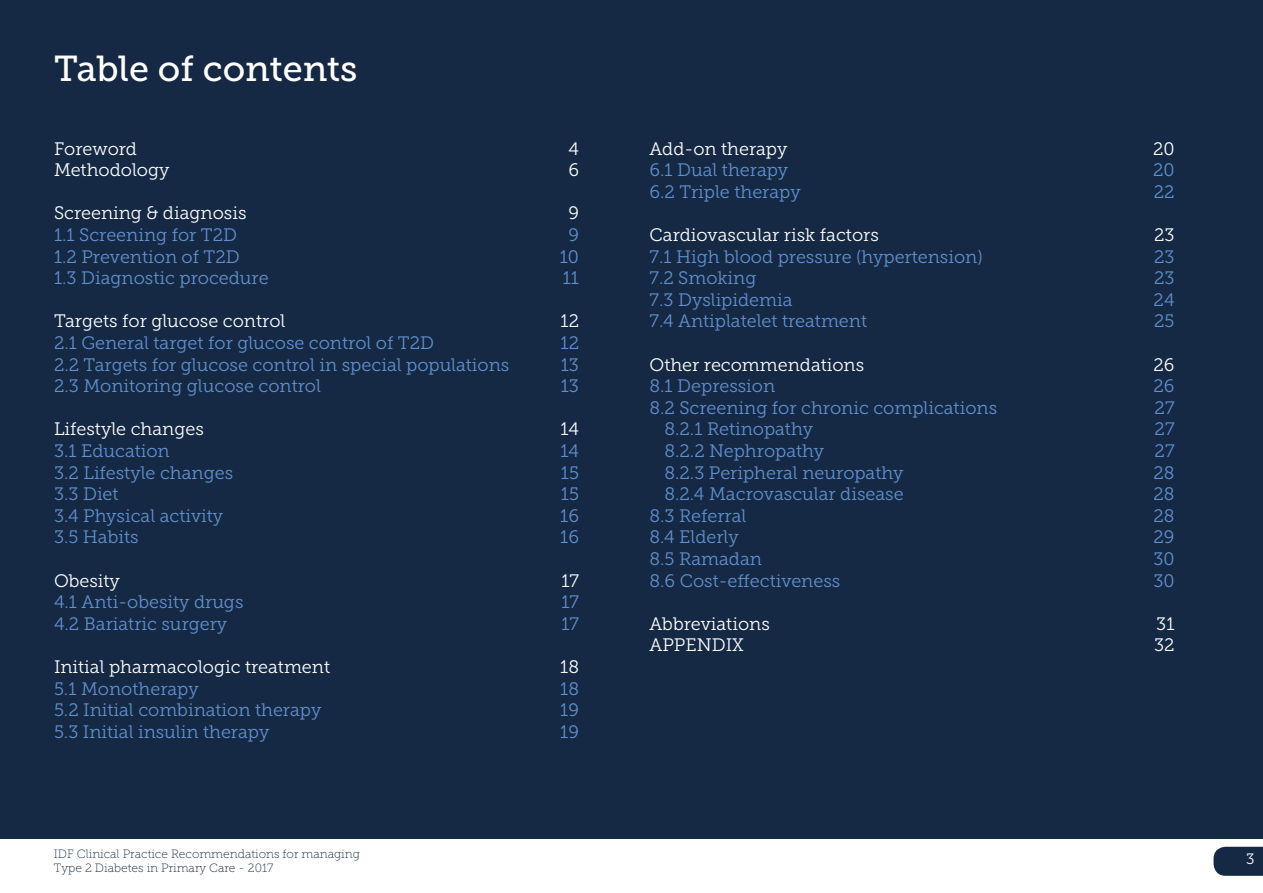
<style>
.page{position:relative;width:1263px;height:893px;background:#fff}
.page>*{position:absolute;margin:0;border:0;box-sizing:border-box;transform-origin:0 0}
.t1{font:36px "Museo Slab 500";color:#fff}
.t2{font:18px "Museo Slab 300";color:#6190ce}
.t3{font:18px "Museo Slab 300";color:#fff}
.t4{font:15px "Museo Slab 300";color:#fff}
.t5{font:12px/14.4px "Museo Slab 100";color:#152945}
</style>
<div class="page">
<svg style="left:1213px;top:847px;width:50px;height:29px"></svg>
<div style="left:1px;top:0;width:1262px;height:839px;background:#152945"></div>
<h1 class="t1" style="left:54px;top:49px;width:305px">Table of contents</h1>
<p class="t3" style="left:54px;top:139px;width:85px">Foreword</p>
<p class="t3" style="left:568px;top:139px;width:12px">4</p>
<p class="t3" style="left:54px;top:160px;width:117px">Methodology</p>
<p class="t3" style="left:568px;top:160px;width:12px">6</p>
<p class="t3" style="left:54px;top:203px;width:194px">Screening &amp; diagnosis</p>
<p class="t3" style="left:568px;top:203px;width:12px">9</p>
<p class="t2" style="left:54px;top:225px;width:185px">1.1 Screening for T2D</p>
<p class="t2" style="left:568px;top:225px;width:12px">9</p>
<p class="t2" style="left:54px;top:247px;width:187px">1.2 Prevention of T2D</p>
<p class="t2" style="left:560px;top:247px;width:21px">10</p>
<p class="t2" style="left:54px;top:268px;width:216px">1.3 Diagnostic procedure</p>
<p class="t2" style="left:563px;top:268px;width:18px">11</p>
<p class="t3" style="left:54px;top:311px;width:233px">Targets for glucose control</p>
<p class="t3" style="left:560px;top:311px;width:20px">12</p>
<p class="t2" style="left:54px;top:333px;width:382px">2.1 General target for glucose control of T2D</p>
<p class="t2" style="left:560px;top:333px;width:20px">12</p>
<p class="t2" style="left:54px;top:355px;width:457px">2.2 Targets for glucose control in special populations</p>
<p class="t2" style="left:561px;top:355px;width:20px">13</p>
<p class="t2" style="left:54px;top:376px;width:268px">2.3 Monitoring glucose control</p>
<p class="t2" style="left:561px;top:376px;width:20px">13</p>
<p class="t3" style="left:54px;top:419px;width:151px">Lifestyle changes</p>
<p class="t3" style="left:560px;top:419px;width:20px">14</p>
<p class="t2" style="left:54px;top:441px;width:117px">3.1 Education</p>
<p class="t2" style="left:560px;top:441px;width:20px">14</p>
<p class="t2" style="left:54px;top:463px;width:181px">3.2 Lifestyle changes</p>
<p class="t2" style="left:561px;top:463px;width:20px">15</p>
<p class="t2" style="left:54px;top:484px;width:66px">3.3 Diet</p>
<p class="t2" style="left:561px;top:484px;width:20px">15</p>
<p class="t2" style="left:54px;top:506px;width:171px">3.4 Physical activity</p>
<p class="t2" style="left:560px;top:506px;width:20px">16</p>
<p class="t2" style="left:54px;top:527px;width:86px">3.5 Habits</p>
<p class="t2" style="left:560px;top:527px;width:20px">16</p>
<p class="t3" style="left:54px;top:571px;width:67px">Obesity</p>
<p class="t3" style="left:561px;top:571px;width:19px">17</p>
<p class="t2" style="left:54px;top:592px;width:191px">4.1 Anti-obesity drugs</p>
<p class="t2" style="left:561px;top:592px;width:19px">17</p>
<p class="t2" style="left:54px;top:614px;width:175px">4.2 Bariatric surgery</p>
<p class="t2" style="left:561px;top:614px;width:19px">17</p>
<p class="t3" style="left:54px;top:657px;width:278px">Initial pharmacologic treatment</p>
<p class="t3" style="left:560px;top:657px;width:20px">18</p>
<p class="t2" style="left:54px;top:679px;width:146px">5.1 Monotherapy</p>
<p class="t2" style="left:560px;top:679px;width:20px">18</p>
<p class="t2" style="left:54px;top:700px;width:269px">5.2 Initial combination therapy</p>
<p class="t2" style="left:560px;top:700px;width:20px">19</p>
<p class="t2" style="left:54px;top:722px;width:217px">5.3 Initial insulin therapy</p>
<p class="t2" style="left:560px;top:722px;width:20px">19</p>
<p class="t3" style="left:649px;top:139px;width:140px">Add-on therapy</p>
<p class="t3" style="left:1153px;top:139px;width:23px">20</p>
<p class="t2" style="left:649px;top:160px;width:140px">6.1 Dual therapy</p>
<p class="t2" style="left:1153px;top:160px;width:23px">20</p>
<p class="t2" style="left:649px;top:182px;width:153px">6.2 Triple therapy</p>
<p class="t2" style="left:1154px;top:182px;width:22px">22</p>
<p class="t3" style="left:649px;top:225px;width:231px">Cardiovascular risk factors</p>
<p class="t3" style="left:1154px;top:225px;width:22px">23</p>
<p class="t2" style="left:649px;top:247px;width:335px">7.1 High blood pressure (hypertension)</p>
<p class="t2" style="left:1154px;top:247px;width:22px">23</p>
<p class="t2" style="left:649px;top:268px;width:108px">7.2 Smoking</p>
<p class="t2" style="left:1154px;top:268px;width:22px">23</p>
<p class="t2" style="left:649px;top:290px;width:145px">7.3 Dyslipidemia</p>
<p class="t2" style="left:1154px;top:290px;width:22px">24</p>
<p class="t2" style="left:649px;top:311px;width:219px">7.4 Antiplatelet treatment</p>
<p class="t2" style="left:1154px;top:311px;width:22px">25</p>
<p class="t3" style="left:649px;top:355px;width:216px">Other recommendations</p>
<p class="t3" style="left:1153px;top:355px;width:22px">26</p>
<p class="t2" style="left:649px;top:376px;width:127px">8.1 Depression</p>
<p class="t2" style="left:1153px;top:376px;width:22px">26</p>
<p class="t2" style="left:649px;top:398px;width:349px">8.2 Screening for chronic complications</p>
<p class="t2" style="left:1154px;top:398px;width:21px">27</p>
<p class="t2" style="left:664px;top:419px;width:150px">8.2.1 Retinopathy</p>
<p class="t2" style="left:1154px;top:419px;width:21px">27</p>
<p class="t2" style="left:664px;top:441px;width:161px">8.2.2 Nephropathy</p>
<p class="t2" style="left:1154px;top:441px;width:21px">27</p>
<p class="t2" style="left:664px;top:463px;width:240px">8.2.3 Peripheral neuropathy</p>
<p class="t2" style="left:1153px;top:463px;width:23px">28</p>
<p class="t2" style="left:664px;top:484px;width:241px">8.2.4 Macrovascular disease</p>
<p class="t2" style="left:1153px;top:484px;width:23px">28</p>
<p class="t2" style="left:649px;top:506px;width:98px">8.3 Referral</p>
<p class="t2" style="left:1153px;top:506px;width:23px">28</p>
<p class="t2" style="left:649px;top:527px;width:91px">8.4 Elderly</p>
<p class="t2" style="left:1153px;top:527px;width:22px">29</p>
<p class="t2" style="left:649px;top:549px;width:114px">8.5 Ramadan</p>
<p class="t2" style="left:1153px;top:549px;width:23px">30</p>
<p class="t2" style="left:649px;top:571px;width:192px">8.6 Cost-effectiveness</p>
<p class="t2" style="left:1153px;top:571px;width:23px">30</p>
<p class="t3" style="left:649px;top:614px;width:122px">Abbreviations</p>
<p class="t3" style="left:1156px;top:614px;width:20px">31</p>
<p class="t3" style="left:649px;top:635px;width:96px">APPENDIX</p>
<p class="t3" style="left:1154px;top:635px;width:22px">32</p>
<p class="t5" style="left:54px;top:846px;width:307px">IDF Clinical Practice Recommendations for managing<br>Type 2 Diabetes in Primary Care - 2017</p>
<p class="t4" style="left:1246px;top:851px;width:10px">3</p>
</div>
